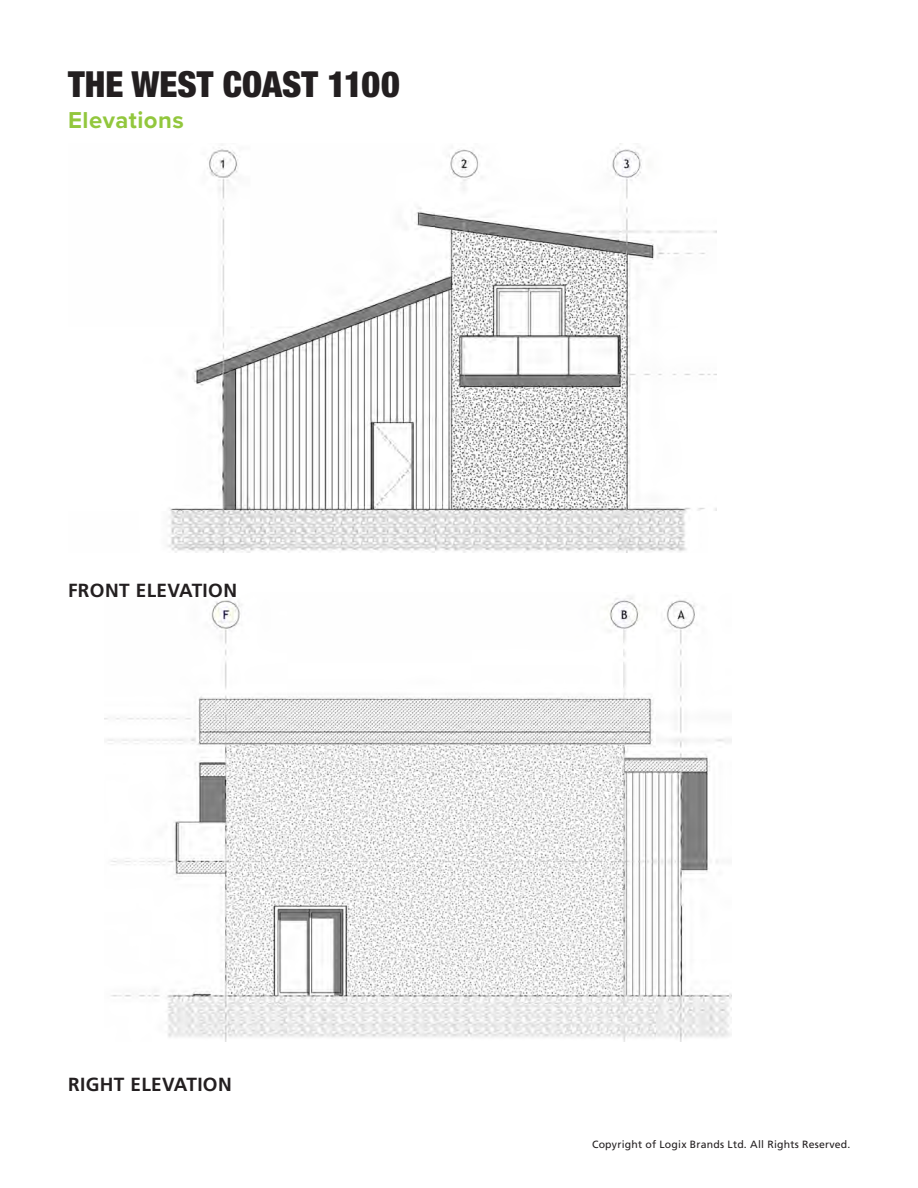
<style>
.page{position:relative;width:918px;height:1188px;background:#fff}
.page>*{position:absolute;margin:0;border:0;box-sizing:border-box;transform-origin:0 0}
.t1{font:900 condensed 36px "Helvetica Neue LT Std";color:#231f20}
.t2{font:700 23.85px "Proxima Nova";letter-spacing:.02em;color:#92c73d}
.t3{font:700 19.05px "Frutiger LT Std";letter-spacing:.02em;color:#231f20}
.t4{font:10.5px "Frutiger LT Std";letter-spacing:.02em;color:#231f20}
</style>
<div class="page">
<img style="left:105px;top:597px;width:626px;height:444px">
<img style="left:167px;top:144px;width:549px;height:409px">
<p class="t1" style="left:68px;top:62px;width:333px">THE WEST COAST 1100</p>
<p class="t2" style="left:68px;top:102px;width:117px">Elevations</p>
<p class="t3" style="left:68px;top:579px;width:171px">FRONT ELEVATION</p>
<p class="t3" style="left:68px;top:1073px;width:165px">RIGHT ELEVATION</p>
<p class="t4" style="left:592px;top:1139px;width:260px">Copyright of Logix Brands Ltd. All Rights Reserved.</p>
</div>
